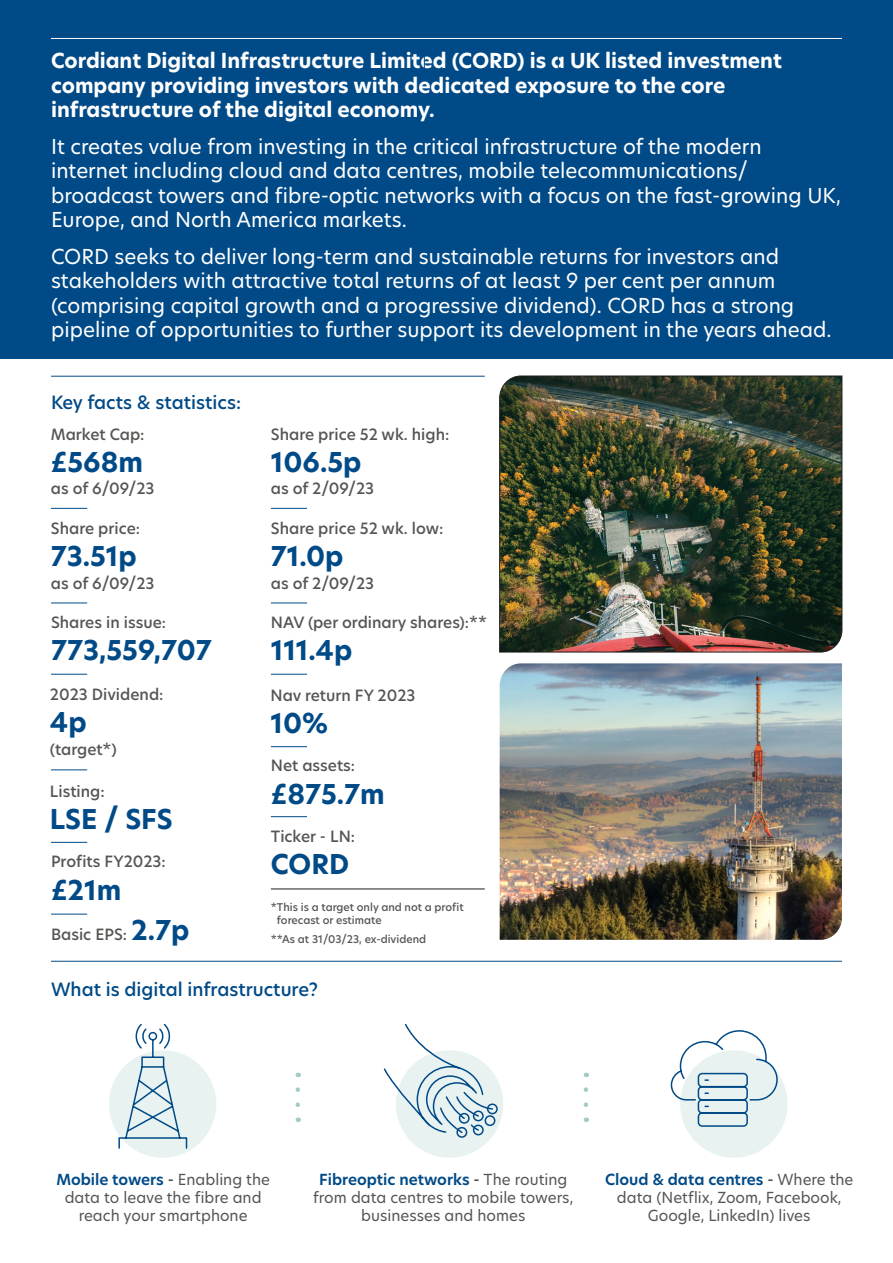
<style>
.page{position:relative;width:893px;height:1263px;background:#fff}
.page>*{position:absolute;margin:0;border:0;box-sizing:border-box;transform-origin:0 0}
.t1{font:700 26.85px "New Hero";color:#004a87}
.t2{font:20.25px/24.3px "New Hero";color:#fff}
.t3{font:700 20.25px/24.3px "New Hero";color:#fff}
.t4{font:500 18px "New Hero";color:#004a87}
.t5{font:500 15.3px "New Hero";color:#555554}
.t6{font:15px/18px "New Hero";color:#555554;text-align:center}
.t7{font:500 10.5px/12.6px "New Hero";color:#555554}
.s1{font-weight:700;font-size:26.85px;color:#004a87}
.s2{font-weight:600;color:#004a87}
.s3{font-weight:600}
</style>
<div class="page">
<img style="left:499px;top:376px;width:343px;height:276px">
<div style="left:0;top:0;width:893px;height:359px;background:#004a87"></div>
<hr style="left:51px;top:38px;width:791px;height:1px;background:#fff">
<hr style="left:51px;top:376px;width:434px;height:1px;background:#004a87">
<hr style="left:51px;top:961px;width:791px;height:1px;background:#004a87">
<div style="left:109px;top:1050px;width:107px;height:108px;background:#e8f2f1;border-radius:50%"></div>
<svg style="left:118px;top:1023px;width:70px;height:126px"></svg>
<div style="left:396px;top:1050px;width:107px;height:108px;background:#e8f2f1;border-radius:50%"></div>
<div style="left:456px;top:1127px;width:11px;height:11px;border:2px solid #004a87;border-radius:50%"></div>
<div style="left:473px;top:1124px;width:11px;height:11px;border:2px solid #004a87;border-radius:50%"></div>
<div style="left:485px;top:1115px;width:10px;height:11px;border:2px solid #004a87;border-radius:50%"></div>
<div style="left:487px;top:1103px;width:11px;height:11px;border:2px solid #004a87;border-radius:50%"></div>
<svg style="left:383px;top:1023px;width:111px;height:111px"></svg>
<div style="left:680px;top:1050px;width:107px;height:108px;background:#e8f2f1;border-radius:50%"></div>
<svg style="left:670px;top:1030px;width:108px;height:97px"></svg>
<svg style="left:296px;top:1073px;width:4px;height:32px"></svg>
<svg style="left:584px;top:1073px;width:4px;height:32px"></svg>
<hr style="left:51px;top:508px;width:36px;height:1px;background:#004a87">
<hr style="left:51px;top:603px;width:36px;height:1px;background:#004a87">
<hr style="left:51px;top:674px;width:36px;height:1px;background:#004a87">
<hr style="left:51px;top:770px;width:36px;height:1px;background:#004a87">
<hr style="left:271px;top:508px;width:36px;height:1px;background:#004a87">
<hr style="left:271px;top:674px;width:36px;height:1px;background:#004a87">
<hr style="left:271px;top:816px;width:36px;height:1px;background:#004a87">
<hr style="left:271px;top:603px;width:36px;height:1px;background:#004a87">
<img style="left:500px;top:663px;width:342px;height:277px">
<hr style="left:51px;top:914px;width:36px;height:1px;background:#004a87">
<hr style="left:51px;top:842px;width:36px;height:1px;background:#004a87">
<hr style="left:271px;top:746px;width:36px;height:1px;background:#004a87">
<hr style="left:271px;top:889px;width:214px;height:1px;background:#1d1d1b">
<p class="t3" style="left:51px;top:49px;width:732px">Cordiant Digital Infrastructure Limited (CORD) is a UK listed investment company providing investors with dedicated exposure to the core infrastructure of the digital economy.</p>
<p class="t2" style="left:51px;top:134px;width:791px">It creates value from investing in the critical infrastructure of the modern internet including cloud and data centres, mobile telecommunications/ broadcast towers and fibre-optic networks with a focus on the fast-growing UK, Europe, and North America markets.</p>
<p class="t2" style="left:51px;top:244px;width:782px">CORD seeks to deliver long-term and sustainable returns for investors and stakeholders with attractive total returns of at least 9 per cent per annum (comprising capital growth and a progressive dividend). CORD has a strong pipeline of opportunities to further support its development in the years ahead.</p>
<p class="t4" style="left:51px;top:391px;width:192px">Key facts &amp; statistics:</p>
<p class="t5" style="left:51px;top:424px;width:95px">Market Cap:</p>
<p class="t1" style="left:51px;top:444px;width:94px">£568m</p>
<p class="t5" style="left:51px;top:478px;width:105px">as of 6/09/23</p>
<p class="t5" style="left:51px;top:518px;width:91px">Share price:</p>
<p class="t1" style="left:51px;top:538px;width:88px">73.51p</p>
<p class="t5" style="left:51px;top:573px;width:105px">as of 6/09/23</p>
<p class="t5" style="left:51px;top:612px;width:117px">Shares in issue:</p>
<p class="t1" style="left:51px;top:632px;width:162px">773,559,707</p>
<p class="t5" style="left:50px;top:684px;width:115px">2023 Dividend:</p>
<p class="t1" style="left:50px;top:704px;width:38px">4p</p>
<p class="t5" style="left:50px;top:739px;width:68px">(target*)</p>
<p class="t5" style="left:50px;top:781px;width:56px">Listing:</p>
<p class="t1" style="left:50px;top:801px;width:124px">LSE / SFS</p>
<p class="t5" style="left:51px;top:851px;width:116px">Profits FY2023:</p>
<p class="t1" style="left:51px;top:871px;width:72px">£21m</p>
<p class="t5" style="left:51px;top:923px;width:140px">Basic EPS: <span class="s1">2.7p</span></p>
<p class="t5" style="left:271px;top:424px;width:180px">Share price 52 wk. high:</p>
<p class="t1" style="left:271px;top:444px;width:92px">106.5p</p>
<p class="t5" style="left:271px;top:478px;width:105px">as of 2/09/23</p>
<p class="t5" style="left:271px;top:518px;width:174px">Share price 52 wk. low:</p>
<p class="t1" style="left:271px;top:538px;width:74px">71.0p</p>
<p class="t5" style="left:271px;top:573px;width:105px">as of 2/09/23</p>
<p class="t5" style="left:271px;top:612px;width:218px">NAV (per ordinary shares):**</p>
<p class="t1" style="left:271px;top:632px;width:83px">111.4p</p>
<p class="t5" style="left:270px;top:685px;width:146px">Nav return FY 2023</p>
<p class="t1" style="left:270px;top:705px;width:59px">10%</p>
<p class="t5" style="left:271px;top:755px;width:86px">Net assets:</p>
<p class="t1" style="left:271px;top:775px;width:115px">£875.7m</p>
<p class="t5" style="left:271px;top:826px;width:86px">Ticker - LN:</p>
<p class="t1" style="left:271px;top:846px;width:80px">CORD</p>
<p class="t7" style="left:277px;top:901px;width:188px;text-indent:-6px">*This is a target only and not a profit forecast or estimate</p>
<p class="t7" style="left:271px;top:933px;width:157px">**As at 31/03/23, ex-dividend</p>
<p class="t4" style="left:51px;top:977px;width:269px">What is digital infrastructure?</p>
<p class="t6" style="left:56px;top:1170px;width:215px"><span class="s2">Mobile towers</span> <span class="s3">-</span> Enabling the data to leave the fibre and reach your smartphone</p>
<p class="t6" style="left:313px;top:1170px;width:261px"><span class="s2">Fibreoptic networks</span> <span class="s3">-</span> The routing from data centres to mobile towers, businesses and homes</p>
<p class="t6" style="left:605px;top:1170px;width:250px"><span class="s2">Cloud &amp; data centres</span> <span class="s3">-</span> Where the data (Netflix, Zoom, Facebook,<br>Google, LinkedIn) lives</p>
</div>
